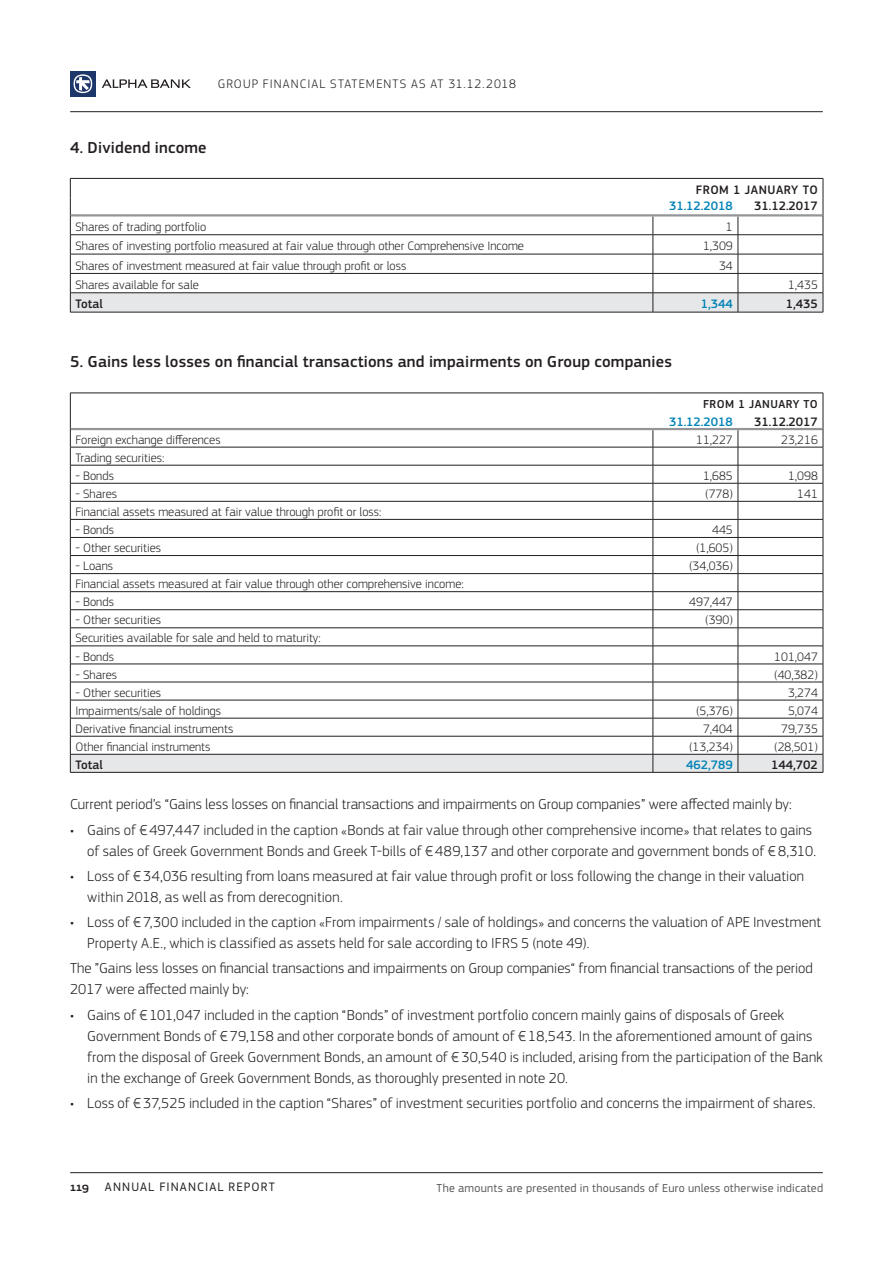
<style>
.page{position:relative;width:893px;height:1263px;background:#fff}
.page>*{position:absolute;margin:0;border:0;box-sizing:border-box;transform-origin:0 0}
.Title_1_1{font:500 16.5px "PF Square Sans Pro";letter-spacing:.015em;color:#231f20}
.Text_bullet_pavla{font:300 15px/21px "PF Square Sans Pro";letter-spacing:.01em;color:#231f20}
.Text_basic{font:300 15px/21px "PF Square Sans Pro";color:#231f20}
.t1{font:300 12.9px "PF Square Sans Pro";letter-spacing:.085em;color:#231f20}
.Table_text{font:300 12.75px "PF Square Sans Pro";color:#231f20}
.Table_number{font:300 12.75px "PF Square Sans Pro";color:#231f20}
.Table_Big_Total{font:500 12.75px "PF Square Sans Pro";letter-spacing:.04em;color:#231f20}
.Table_Big_Total_New{font:500 12.75px "PF Square Sans Pro";color:#0083b6}
.t2{font:12.75px "PF Square Sans Pro";letter-spacing:.085em;color:#231f20}
.Table_Text_Bold{font:500 12.75px "PF Square Sans Pro";color:#231f20}
.t3{font:12px "PF Square Sans Pro";letter-spacing:.02em;color:#57585a}
.t4{font:500 12px "PF Square Sans Pro";letter-spacing:.04em;color:#231f20}
.s1{font-weight:500}
</style>
<div class="page">
<svg style="left:70px;top:71px;width:26px;height:25px"></svg>
<svg style="left:74px;top:74px;width:18px;height:19px"></svg>
<svg style="left:75px;top:76px;width:16px;height:16px"></svg>
<svg style="left:76px;top:77px;width:14px;height:14px"></svg>
<svg style="left:102px;top:79px;width:89px;height:9px"></svg>
<hr style="left:70px;top:111px;width:753px;height:1px;background:#231f20">
<hr style="left:70px;top:1172px;width:753px;height:1px;background:#231f20">
<hr style="left:70px;top:312px;width:583px;height:1px;background:#231f20">
<hr style="left:653px;top:312px;width:85px;height:1px;background:#231f20">
<hr style="left:738px;top:312px;width:85px;height:1px;background:#231f20">
<hr style="left:70px;top:178px;width:583px;height:1px;background:#231f20">
<hr style="left:653px;top:178px;width:85px;height:1px;background:#231f20">
<hr style="left:738px;top:178px;width:85px;height:1px;background:#231f20">
<svg style="left:70px;top:179px;width:754px;height:133px"></svg>
<hr style="left:70px;top:234px;width:583px;height:1px;background:#231f20">
<hr style="left:653px;top:234px;width:85px;height:1px;background:#231f20">
<hr style="left:738px;top:234px;width:85px;height:1px;background:#231f20">
<hr style="left:70px;top:254px;width:583px;height:1px;background:#231f20">
<hr style="left:653px;top:254px;width:85px;height:1px;background:#231f20">
<hr style="left:738px;top:254px;width:85px;height:1px;background:#231f20">
<hr style="left:70px;top:273px;width:583px;height:1px;background:#231f20">
<hr style="left:653px;top:273px;width:85px;height:1px;background:#231f20">
<hr style="left:738px;top:273px;width:85px;height:1px;background:#231f20">
<hr style="left:70px;top:772px;width:583px;height:1px;background:#231f20">
<hr style="left:653px;top:772px;width:85px;height:1px;background:#231f20">
<hr style="left:738px;top:772px;width:85px;height:1px;background:#231f20">
<svg style="left:70px;top:393px;width:754px;height:379px"></svg>
<hr style="left:70px;top:447px;width:583px;height:1px;background:#231f20">
<hr style="left:653px;top:447px;width:85px;height:1px;background:#231f20">
<hr style="left:738px;top:447px;width:85px;height:1px;background:#231f20">
<p class="t1" style="left:218px;top:76px;width:300px">GROUP FINANCIAL STATEMENTS AS AT 31.12.2018</p>
<p class="Title_1_1" style="left:70px;top:138px;width:138px">4. Dividend income</p>
<p class="Table_Big_Total" style="left:696px;top:182px;width:123px">FROM 1 JANUARY TO</p>
<p class="Table_Big_Total_New" style="left:669px;top:199px;width:65px">31.12.2018</p>
<p class="Table_Big_Total" style="left:754px;top:199px;width:65px">31.12.2017</p>
<p class="Table_text" style="left:75px;top:219px;width:132px">Shares of trading portfolio</p>
<p class="Table_number" style="left:726px;top:219px;width:8px">1</p>
<p class="Table_text" style="left:75px;top:239px;width:450px">Shares of investing portfolio measured at fair value through other Comprehensive Income</p>
<p class="Table_number" style="left:703px;top:239px;width:31px">1,309</p>
<p class="Table_text" style="left:75px;top:258px;width:332px">Shares of investment measured at fair value through profit or loss</p>
<p class="Table_number" style="left:719px;top:258px;width:15px">34</p>
<p class="Table_text" style="left:75px;top:277px;width:125px">Shares available for sale</p>
<p class="Table_number" style="left:788px;top:277px;width:31px">1,435</p>
<p class="Table_Text_Bold" style="left:75px;top:297px;width:29px">Total</p>
<p class="Table_Big_Total_New" style="left:701px;top:297px;width:34px">1,344</p>
<p class="Table_Big_Total" style="left:786px;top:297px;width:34px">1,435</p>
<p class="Title_1_1" style="left:70px;top:352px;width:603px">5. Gains less losses on financial transactions and impairments on Group companies</p>
<p class="t4" style="left:703px;top:397px;width:116px">FROM 1 JANUARY TO</p>
<p class="Table_Big_Total_New" style="left:669px;top:414px;width:65px">31.12.2018</p>
<p class="Table_Big_Total" style="left:754px;top:414px;width:65px">31.12.2017</p>
<p class="Table_text" style="left:75px;top:432px;width:147px">Foreign exchange differences</p>
<p class="Table_number" style="left:696px;top:432px;width:38px">11,227</p>
<p class="Table_number" style="left:781px;top:432px;width:38px">23,216</p>
<p class="Table_text" style="left:75px;top:450px;width:90px">Trading securities:</p>
<p class="Table_text" style="left:75px;top:468px;width:40px">- Bonds</p>
<p class="Table_number" style="left:703px;top:468px;width:31px">1,685</p>
<p class="Table_number" style="left:788px;top:468px;width:31px">1,098</p>
<p class="Table_text" style="left:75px;top:486px;width:43px">- Shares</p>
<p class="Table_number" style="left:705px;top:486px;width:29px">(778)</p>
<p class="Table_number" style="left:797px;top:486px;width:22px">141</p>
<p class="Table_text" style="left:75px;top:504px;width:307px">Financial assets measured at fair value through profit or loss:</p>
<p class="Table_text" style="left:75px;top:522px;width:40px">- Bonds</p>
<p class="Table_number" style="left:712px;top:522px;width:22px">445</p>
<p class="Table_text" style="left:75px;top:540px;width:87px">- Other securities</p>
<p class="Table_number" style="left:696px;top:540px;width:38px">(1,605)</p>
<p class="Table_text" style="left:75px;top:558px;width:39px">- Loans</p>
<p class="Table_number" style="left:689px;top:558px;width:45px">(34,036)</p>
<p class="Table_text" style="left:75px;top:577px;width:390px">Financial assets measured at fair value through other comprehensive income:</p>
<p class="Table_text" style="left:75px;top:595px;width:40px">- Bonds</p>
<p class="Table_number" style="left:689px;top:595px;width:45px">497,447</p>
<p class="Table_text" style="left:75px;top:613px;width:87px">- Other securities</p>
<p class="Table_number" style="left:705px;top:613px;width:29px">(390)</p>
<p class="Table_text" style="left:75px;top:631px;width:247px">Securities available for sale and held to maturity:</p>
<p class="Table_text" style="left:75px;top:649px;width:40px">- Bonds</p>
<p class="Table_number" style="left:774px;top:649px;width:45px">101,047</p>
<p class="Table_text" style="left:75px;top:667px;width:43px">- Shares</p>
<p class="Table_number" style="left:774px;top:667px;width:45px">(40,382)</p>
<p class="Table_text" style="left:75px;top:685px;width:87px">- Other securities</p>
<p class="Table_number" style="left:788px;top:685px;width:31px">3,274</p>
<p class="Table_text" style="left:75px;top:703px;width:147px">Impairments/sale of holdings</p>
<p class="Table_number" style="left:696px;top:703px;width:38px">(5,376)</p>
<p class="Table_number" style="left:788px;top:703px;width:31px">5,074</p>
<p class="Table_text" style="left:75px;top:721px;width:159px">Derivative financial instruments</p>
<p class="Table_number" style="left:703px;top:721px;width:31px">7,404</p>
<p class="Table_number" style="left:781px;top:721px;width:38px">79,735</p>
<p class="Table_text" style="left:75px;top:739px;width:137px">Other financial instruments</p>
<p class="Table_number" style="left:689px;top:739px;width:45px">(13,234)</p>
<p class="Table_number" style="left:774px;top:739px;width:45px">(28,501)</p>
<p class="Table_Text_Bold" style="left:75px;top:757px;width:29px">Total</p>
<p class="Table_Big_Total_New" style="left:686px;top:757px;width:48px">462,789</p>
<p class="Table_Big_Total" style="left:771px;top:757px;width:48px">144,702</p>
<p class="Text_basic" style="left:70px;top:794px;width:723px">Current period’s “Gains less losses on financial transactions and impairments on Group companies” were affected mainly by:</p>
<p class="Text_bullet_pavla" style="left:70px;top:819px;width:747px;text-align:right">• Gains of €497,447 included in the caption «Bonds at fair value through other comprehensive income» that relates to gains of sales of Greek Government Bonds and Greek T-bills of € 489,137 and other corporate and government bonds of € 8,310.</p>
<p class="Text_bullet_pavla" style="left:87px;top:865px;width:718px;text-indent:-17px">• Loss of €34,036 resulting from loans measured at fair value through profit or loss following the change in their valuation within 2018, as well as from derecognition.</p>
<p class="Text_bullet_pavla" style="left:87px;top:911px;width:735px;text-indent:-17px">• Loss of €7,300 included in the caption «From impairments / sale of holdings» and concerns the valuation of APE Investment<br>Property A.E., which is classified as assets held for sale according to IFRS 5 (note 49).</p>
<p class="Text_basic" style="left:70px;top:958px;width:744px">The ”Gains less losses on financial transactions and impairments on Group companies“ from financial transactions of the period<br>2017 were affected mainly by:</p>
<p class="Text_bullet_pavla" style="left:87px;top:1004px;width:737px;text-indent:-17px">• Gains of €101,047 included in the caption “Bonds” of investment portfolio concern mainly gains of disposals of Greek Government Bonds of €79,158 and other corporate bonds of amount of € 18,543. In the aforementioned amount of gains from the disposal of Greek Government Bonds, an amount of € 30,540 is included, arising from the participation of the Bank in the exchange of Greek Government Bonds, as thoroughly presented in note 20.</p>
<p class="Text_bullet_pavla" style="left:70px;top:1092px;width:747px">• Loss of €37,525 included in the caption “Shares” of investment securities portfolio and concerns the impairment of shares.</p>
<p class="t2" style="left:70px;top:1179px;width:206px"><span class="s1">119</span> ANNUAL FINANCIAL REPORT</p>
<p class="t3" style="left:436px;top:1181px;width:388px">The amounts are presented in thousands of Euro unless otherwise indicated</p>
</div>
